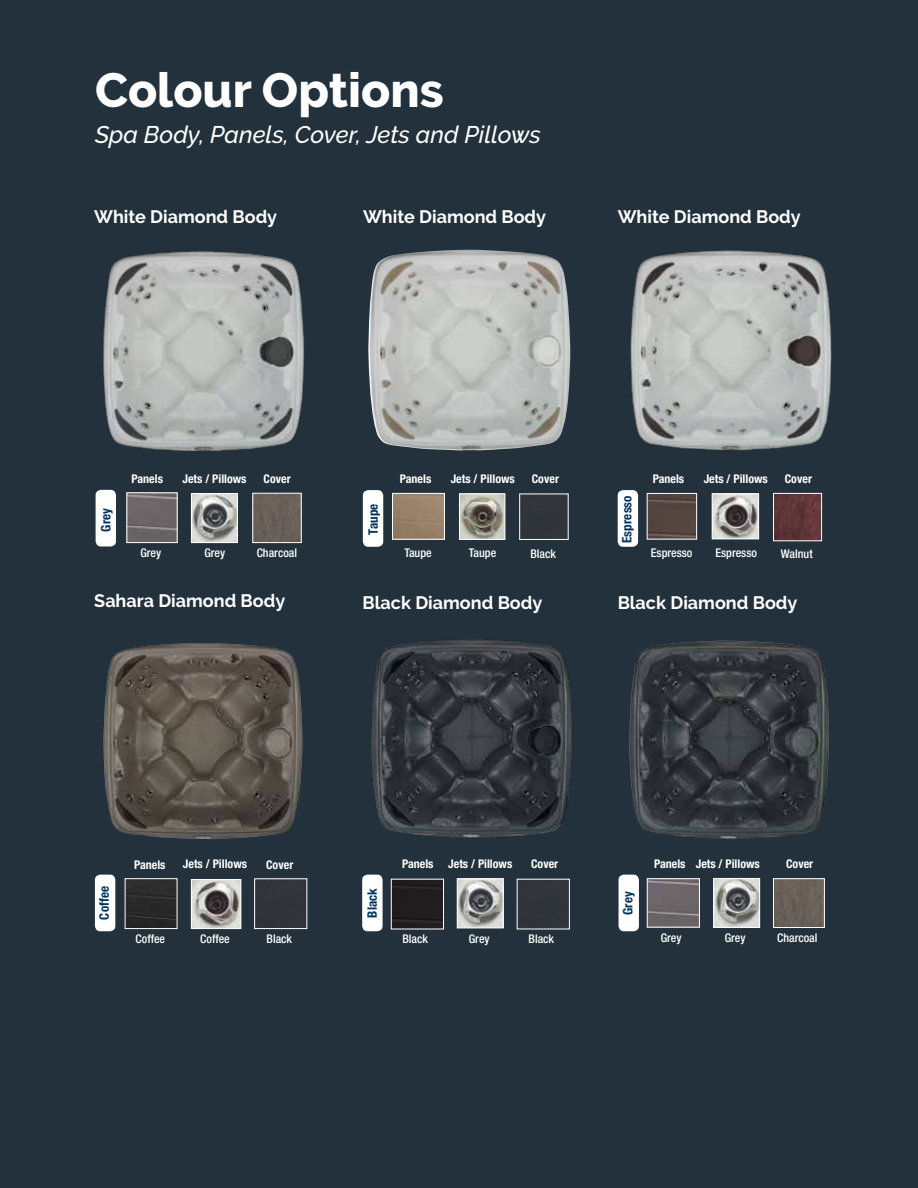
<style>
.page{position:relative;width:918px;height:1188px;background:#22313b}
.page>*{position:absolute;margin:0;border:0;box-sizing:border-box;transform-origin:0 0}
.t1{font:800 48px "Raleway";color:#fff}
.t2{font:italic 500 24px "Raleway";color:#fff}
.t3{font:700 18px "Raleway";color:#fff}
.t4{font:700 condensed 13.05px "Helvetica Neue";letter-spacing:.01em;color:#00345d}
.t5{font:700 condensed 12px "Helvetica Neue";color:#fff}
.t6{font:500 condensed 12px "Helvetica Neue";color:#fff}
</style>
<div class="page">
<img style="left:129px;top:494px;width:47px;height:47px">
<div style="left:127px;top:492px;width:51px;height:51px;border:1px solid #fff"></div>
<img style="left:649px;top:495px;width:46px;height:42px">
<div style="left:647px;top:493px;width:50px;height:46px;border:1px solid #fff"></div>
<img style="left:394px;top:495px;width:49px;height:43px">
<div style="left:392px;top:493px;width:53px;height:47px;border:1px solid #fff"></div>
<div style="left:254px;top:495px;width:46px;height:46px;background:#6a605a"></div>
<div style="left:252px;top:493px;width:50px;height:50px;border:1px solid #fff"></div>
<img style="left:775px;top:495px;width:45px;height:44px">
<div style="left:773px;top:493px;width:49px;height:48px;border:1px solid #fff"></div>
<img style="left:103px;top:251px;width:202px;height:200px">
<img style="left:368px;top:250px;width:202px;height:200px">
<img style="left:630px;top:250px;width:202px;height:201px">
<img style="left:461px;top:496px;width:42px;height:42px">
<div style="left:459px;top:494px;width:46px;height:46px;border:1px solid #fff"></div>
<img style="left:714px;top:496px;width:43px;height:41px">
<div style="left:712px;top:494px;width:47px;height:45px;border:1px solid #fff"></div>
<img style="left:193px;top:495px;width:43px;height:46px">
<div style="left:191px;top:493px;width:47px;height:50px;border:1px solid #fff"></div>
<img style="left:103px;top:643px;width:200px;height:196px">
<img style="left:127px;top:880px;width:48px;height:47px">
<div style="left:125px;top:878px;width:52px;height:51px;border:1px solid #fff"></div>
<img style="left:193px;top:881px;width:46px;height:46px">
<div style="left:191px;top:879px;width:50px;height:50px;border:1px solid #fff"></div>
<div style="left:256px;top:880px;width:49px;height:47px;background:#30353b"></div>
<div style="left:254px;top:878px;width:53px;height:51px;border:1px solid #fff"></div>
<div style="left:521px;top:496px;width:45px;height:42px;background:#30353b"></div>
<div style="left:519px;top:494px;width:49px;height:46px;border:1px solid #fff"></div>
<img style="left:393px;top:881px;width:49px;height:46px">
<div style="left:391px;top:879px;width:53px;height:50px;border:1px solid #fff"></div>
<img style="left:371px;top:639px;width:201px;height:199px">
<img style="left:629px;top:641px;width:200px;height:198px">
<img style="left:649px;top:880px;width:49px;height:46px">
<div style="left:647px;top:878px;width:53px;height:50px;border:1px solid #fff"></div>
<div style="left:519px;top:881px;width:49px;height:46px;background:#30353b"></div>
<div style="left:775px;top:880px;width:48px;height:46px;background:#6a605a"></div>
<div style="left:773px;top:878px;width:52px;height:50px;border:1px solid #fff"></div>
<img style="left:715px;top:880px;width:43px;height:46px">
<div style="left:713px;top:878px;width:47px;height:50px;border:1px solid #fff"></div>
<img style="left:459px;top:881px;width:43px;height:45px">
<div style="left:457px;top:879px;width:47px;height:49px;border:1px solid #fff"></div>
<div style="left:95px;top:875px;width:20px;height:56px;background:#fff;border-radius:5px"></div>
<div style="left:96px;top:490px;width:20px;height:56px;background:#fff;border-radius:5px"></div>
<div style="left:363px;top:490px;width:20px;height:57px;background:#fff;border-radius:5px"></div>
<div style="left:618px;top:490px;width:20px;height:57px;background:#fff;border-radius:5px"></div>
<div style="left:362px;top:875px;width:21px;height:56px;background:#fff;border-radius:5px"></div>
<div style="left:619px;top:875px;width:20px;height:56px;background:#fff;border-radius:5px"></div>
<h1 class="t1" style="left:95px;top:63px;width:350px">Colour Options</h1>
<h2 class="t2" style="left:95px;top:121px;width:447px">Spa Body, Panels, Cover, Jets and Pillows</h2>
<h3 class="t3" style="left:94px;top:206px;width:185px">White Diamond Body</h3>
<h3 class="t3" style="left:363px;top:206px;width:185px">White Diamond Body</h3>
<h3 class="t3" style="left:618px;top:206px;width:185px">White Diamond Body</h3>
<p class="t5" style="left:132px;top:472px;width:33px">Panels</p>
<p class="t5" style="left:182px;top:471px;width:66px">Jets / Pillows</p>
<p class="t5" style="left:264px;top:472px;width:29px">Cover</p>
<p class="t5" style="left:400px;top:472px;width:33px">Panels</p>
<p class="t5" style="left:451px;top:471px;width:66px">Jets / Pillows</p>
<p class="t5" style="left:532px;top:472px;width:29px">Cover</p>
<p class="t5" style="left:653px;top:472px;width:33px">Panels</p>
<p class="t5" style="left:704px;top:471px;width:66px">Jets / Pillows</p>
<p class="t5" style="left:785px;top:472px;width:29px">Cover</p>
<p class="t4" style="left:98px;top:532px;width:25px;rotate:-90deg">Grey</p>
<p class="t4" style="left:365px;top:535px;width:33px;rotate:-90deg">Taupe</p>
<p class="t4" style="left:619px;top:543px;width:49px;rotate:-90deg">Espresso</p>
<p class="t6" style="left:257px;top:546px;width:42px">Charcoal</p>
<p class="t6" style="left:404px;top:545px;width:29px">Taupe</p>
<p class="t6" style="left:140px;top:546px;width:22px">Grey</p>
<p class="t6" style="left:204px;top:546px;width:22px">Grey</p>
<p class="t6" style="left:469px;top:546px;width:29px">Taupe</p>
<p class="t6" style="left:530px;top:546px;width:27px">Black</p>
<p class="t6" style="left:651px;top:545px;width:43px">Espresso</p>
<p class="t6" style="left:715px;top:546px;width:43px">Espresso</p>
<p class="t6" style="left:781px;top:546px;width:33px">Walnut</p>
<h3 class="t3" style="left:94px;top:591px;width:192px">Sahara Diamond Body</h3>
<h3 class="t3" style="left:363px;top:592px;width:181px">Black Diamond Body</h3>
<h3 class="t3" style="left:618px;top:592px;width:181px">Black Diamond Body</h3>
<p class="t5" style="left:134px;top:857px;width:33px">Panels</p>
<p class="t5" style="left:183px;top:857px;width:66px">Jets / Pillows</p>
<p class="t5" style="left:266px;top:857px;width:29px">Cover</p>
<p class="t5" style="left:402px;top:856px;width:112px">Panels Jets / Pillows</p>
<p class="t5" style="left:531px;top:857px;width:29px">Cover</p>
<p class="t5" style="left:654px;top:856px;width:107px">Panels Jets / Pillows</p>
<p class="t5" style="left:786px;top:857px;width:29px">Cover</p>
<p class="t4" style="left:96px;top:920px;width:35px;rotate:-90deg">Coffee</p>
<p class="t4" style="left:364px;top:918px;width:31px;rotate:-90deg">Black</p>
<p class="t4" style="left:620px;top:915px;width:25px;rotate:-90deg">Grey</p>
<p class="t6" style="left:136px;top:932px;width:31px">Coffee</p>
<p class="t6" style="left:200px;top:932px;width:31px">Coffee</p>
<p class="t6" style="left:267px;top:932px;width:27px">Black</p>
<p class="t6" style="left:403px;top:932px;width:27px">Black</p>
<p class="t6" style="left:469px;top:932px;width:22px">Grey</p>
<p class="t6" style="left:529px;top:932px;width:27px">Black</p>
<p class="t6" style="left:661px;top:931px;width:22px">Grey</p>
<p class="t6" style="left:725px;top:931px;width:22px">Grey</p>
<p class="t6" style="left:777px;top:931px;width:42px">Charcoal</p>
</div>
